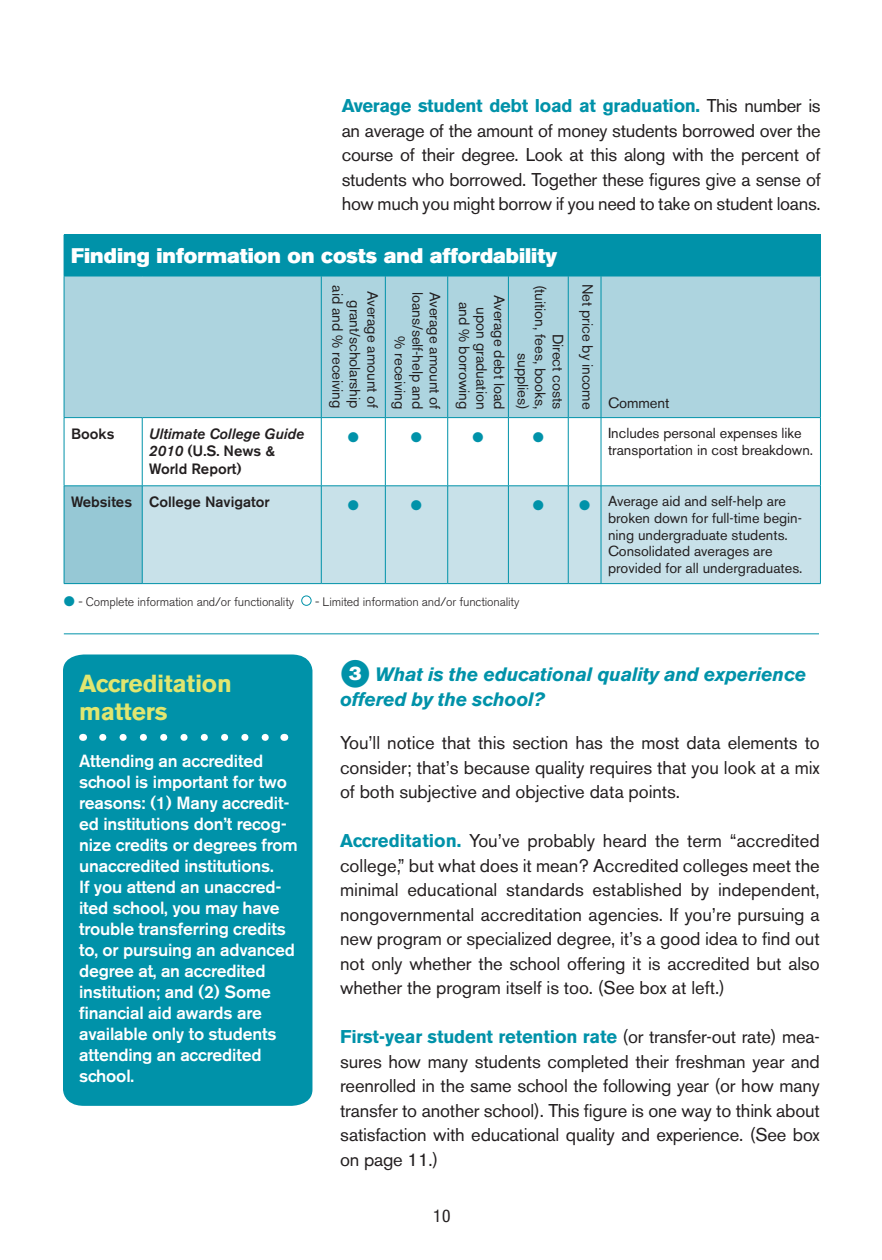
<style>
.page{position:relative;width:882px;height:1260px;background:#fff}
.page>*{position:absolute;margin:0;border:0;box-sizing:border-box;transform-origin:0 0}
.t1{font:700 24.5px/28px "Akzidenz Grotesk BE";letter-spacing:-.01em;color:#e1e670}
.t2{font:21px "Akzidenz Grotesk BE Super";color:#fff}
.t3{font:italic 700 19.25px/24.5px "Akzidenz Grotesk BE";letter-spacing:-.01em;color:#0092a9}
.t4{font:18.38px/24.5px "Akzidenz Grotesk BE";letter-spacing:-.01em;color:#231f20;text-align:justify}
.t5{font:500 17.5px/21px "Akzidenz Grotesk BE";letter-spacing:-.01em;color:#fff}
.t6{font:condensed 17.5px "Helvetica Neue";color:#231f20}
.t7{font:14.88px/17.5px "Akzidenz Grotesk BE";letter-spacing:-.005em;color:#231f20;text-align:right}
.t8{font:italic 500 14.88px/17.5px "Akzidenz Grotesk BE";color:#231f20}
.t9{font:500 14.88px "Akzidenz Grotesk BE";color:#231f20}
.t10{font:14.35px/16.6px "Akzidenz Grotesk BE";color:#231f20}
.t11{font:300 12.25px "Akzidenz Grotesk BE";letter-spacing:-.01em;color:#231f20}
.s1{font-weight:700;color:#0092a9}
.s2{font-style:normal}
.s3{font-family:"Akzidenz Grotesk BE Super";font-weight:400;font-style:normal;color:#fff}
</style>
<div class="page">
<div style="left:63px;top:654px;width:249px;height:452px;background:#0092a9"></div>
<svg style="left:103px;top:734px;width:171px;height:7px"></svg>
<hr style="left:64px;top:633px;width:755px;height:1px;background:#0092a9">
<div style="left:64px;top:235px;width:756px;height:41px;background:#0092a9"></div>
<div style="left:65px;top:277px;width:755px;height:140px;background:#add4df"></div>
<svg style="left:143px;top:418px;width:677px;height:68px"></svg>
<div style="left:64px;top:486px;width:78px;height:98px;background:#96c8d5"></div>
<div style="left:143px;top:487px;width:677px;height:96px;background:#c8e1e9"></div>
<hr style="left:64px;top:234px;width:78px;height:1px;background:#0092a9">
<hr style="left:142px;top:234px;width:179px;height:1px;background:#0092a9">
<hr style="left:321px;top:234px;width:64px;height:1px;background:#0092a9">
<hr style="left:385px;top:234px;width:63px;height:1px;background:#0092a9">
<hr style="left:448px;top:234px;width:60px;height:1px;background:#0092a9">
<hr style="left:508px;top:234px;width:60px;height:1px;background:#0092a9">
<hr style="left:568px;top:234px;width:33px;height:1px;background:#0092a9">
<hr style="left:601px;top:234px;width:220px;height:1px;background:#0092a9">
<hr style="left:820px;top:235px;width:1px;height:41px;background:#0092a9">
<hr style="left:64px;top:276px;width:1px;height:141px;background:#0092a9">
<hr style="left:64px;top:276px;width:78px;height:1px;background:#0092a9">
<hr style="left:142px;top:276px;width:179px;height:1px;background:#0092a9">
<hr style="left:64px;top:417px;width:78px;height:1px;background:#0092a9">
<hr style="left:321px;top:276px;width:64px;height:1px;background:#0092a9">
<hr style="left:385px;top:276px;width:63px;height:1px;background:#0092a9">
<hr style="left:448px;top:276px;width:60px;height:1px;background:#0092a9">
<hr style="left:508px;top:276px;width:60px;height:1px;background:#0092a9">
<hr style="left:568px;top:276px;width:33px;height:1px;background:#0092a9">
<hr style="left:601px;top:276px;width:220px;height:1px;background:#0092a9">
<hr style="left:321px;top:276px;width:1px;height:141px;background:#0092a9">
<hr style="left:385px;top:276px;width:1px;height:141px;background:#0092a9">
<hr style="left:447px;top:276px;width:1px;height:141px;background:#0092a9">
<hr style="left:508px;top:276px;width:1px;height:141px;background:#0092a9">
<hr style="left:568px;top:276px;width:1px;height:141px;background:#0092a9">
<hr style="left:601px;top:276px;width:1px;height:141px;background:#0092a9">
<hr style="left:142px;top:417px;width:179px;height:1px;background:#0092a9">
<hr style="left:321px;top:417px;width:64px;height:1px;background:#0092a9">
<hr style="left:385px;top:417px;width:63px;height:1px;background:#0092a9">
<hr style="left:448px;top:417px;width:60px;height:1px;background:#0092a9">
<hr style="left:508px;top:417px;width:60px;height:1px;background:#0092a9">
<hr style="left:568px;top:417px;width:33px;height:1px;background:#0092a9">
<hr style="left:601px;top:417px;width:220px;height:1px;background:#0092a9">
<hr style="left:820px;top:276px;width:1px;height:141px;background:#0092a9">
<hr style="left:64px;top:486px;width:1px;height:97px;background:#0092a9">
<hr style="left:64px;top:486px;width:78px;height:1px;background:#0092a9">
<hr style="left:142px;top:486px;width:1px;height:97px;background:#0092a9">
<hr style="left:142px;top:486px;width:179px;height:1px;background:#0092a9">
<hr style="left:321px;top:486px;width:1px;height:97px;background:#0092a9">
<hr style="left:321px;top:486px;width:64px;height:1px;background:#0092a9">
<hr style="left:385px;top:486px;width:63px;height:1px;background:#0092a9">
<hr style="left:448px;top:486px;width:60px;height:1px;background:#0092a9">
<hr style="left:508px;top:486px;width:60px;height:1px;background:#0092a9">
<hr style="left:568px;top:486px;width:33px;height:1px;background:#0092a9">
<hr style="left:601px;top:486px;width:220px;height:1px;background:#0092a9">
<hr style="left:385px;top:486px;width:1px;height:97px;background:#0092a9">
<hr style="left:447px;top:486px;width:1px;height:97px;background:#0092a9">
<hr style="left:508px;top:486px;width:1px;height:97px;background:#0092a9">
<hr style="left:568px;top:486px;width:1px;height:97px;background:#0092a9">
<hr style="left:601px;top:486px;width:1px;height:97px;background:#0092a9">
<hr style="left:820px;top:486px;width:1px;height:97px;background:#0092a9">
<hr style="left:64px;top:418px;width:1px;height:68px;background:#0092a9">
<hr style="left:64px;top:583px;width:78px;height:1px;background:#0092a9">
<hr style="left:142px;top:418px;width:1px;height:68px;background:#0092a9">
<hr style="left:142px;top:583px;width:179px;height:1px;background:#0092a9">
<hr style="left:321px;top:418px;width:1px;height:68px;background:#0092a9">
<hr style="left:321px;top:583px;width:64px;height:1px;background:#0092a9">
<hr style="left:385px;top:583px;width:63px;height:1px;background:#0092a9">
<hr style="left:448px;top:583px;width:60px;height:1px;background:#0092a9">
<hr style="left:508px;top:583px;width:60px;height:1px;background:#0092a9">
<hr style="left:568px;top:583px;width:33px;height:1px;background:#0092a9">
<hr style="left:601px;top:583px;width:220px;height:1px;background:#0092a9">
<hr style="left:385px;top:418px;width:1px;height:68px;background:#0092a9">
<hr style="left:447px;top:418px;width:1px;height:68px;background:#0092a9">
<hr style="left:508px;top:418px;width:1px;height:68px;background:#0092a9">
<hr style="left:568px;top:418px;width:1px;height:68px;background:#0092a9">
<hr style="left:601px;top:418px;width:1px;height:68px;background:#0092a9">
<hr style="left:820px;top:418px;width:1px;height:68px;background:#0092a9">
<div style="left:301px;top:596px;width:10px;height:10px;border:1px solid #0092a9;border-radius:50%"></div>
<svg style="left:348px;top:432px;width:10px;height:10px"></svg>
<svg style="left:412px;top:432px;width:10px;height:10px"></svg>
<svg style="left:473px;top:432px;width:10px;height:10px"></svg>
<svg style="left:533px;top:432px;width:10px;height:10px"></svg>
<svg style="left:348px;top:500px;width:10px;height:10px"></svg>
<svg style="left:412px;top:500px;width:10px;height:10px"></svg>
<svg style="left:533px;top:500px;width:10px;height:10px"></svg>
<svg style="left:580px;top:500px;width:10px;height:10px"></svg>
<p class="t4" style="left:342px;top:94px;width:481px"><span class="s1">Average student debt load at graduation.</span> This number is an average of the amount of money students borrowed over the course of their degree. Look at this along with the percent of students who borrowed. Together these figures give a sense of how much you might borrow if you need to take on student loans.</p>
<p class="t2" style="left:71px;top:243px;width:488px">Finding information on costs and affordability</p>
<p class="t7" style="left:381px;top:285px;width:125px;rotate:90deg">Average amount of grant/scholarship aid and % receiving</p>
<p class="t7" style="left:426px;top:292px;width:119px;rotate:90deg">loans/self-help and</p>
<p class="t7" style="left:444px;top:292px;width:119px;rotate:90deg">Average amount of</p>
<p class="t7" style="left:508px;top:295px;width:116px;rotate:90deg">Average debt load upon graduation and % borrowing</p>
<p class="t7" style="left:567px;top:285px;width:126px;rotate:90deg">Direct costs (tuition, fees, books, supplies)</p>
<p class="t7" style="left:596px;top:284px;width:127px;rotate:90deg">Net price by income</p>
<p class="t7" style="left:409px;top:336px;width:75px;rotate:90deg">% receiving</p>
<p class="t7" style="left:608px;top:394px;width:63px">Comment</p>
<p class="t9" style="left:71px;top:425px;width:45px">Books</p>
<p class="t8" style="left:149px;top:425px;width:156px">Ultimate College Guide<br>2010 <span class="s2">(U.S. News &amp;<br>World Report)</span></p>
<p class="t10" style="left:608px;top:425px;width:207px">Includes personal expenses like transportation in cost breakdown.</p>
<p class="t9" style="left:71px;top:493px;width:200px">Websites College Navigator</p>
<p class="t10" style="left:608px;top:493px;width:196px">Average aid and self-help are broken down for full-time begin&shy;ning undergraduate students.<br>Consolidated averages are provided for all undergraduates.</p>
<p class="t11" style="left:79px;top:595px;width:217px">- Complete information and/or functionality</p>
<p class="t11" style="left:315px;top:595px;width:206px">- Limited information and/or functionality</p>
<h1 class="t1" style="left:79px;top:670px;width:154px">Accreditation matters</h1>
<p class="t5" style="left:79px;top:750px;width:220px">Attending an accredited school is important for two reasons: (1) Many accredit&shy;ed institutions don’t recog&shy;nize credits or degrees from unaccredited institutions.<br>If you attend an unaccred&shy;ited school, you may have trouble transferring credits to, or pursuing an advanced degree at, an accredited institution; and (2) Some financial aid awards are available only to students attending an accredited school.</p>
<p class="t3" style="left:340px;top:662px;width:468px;text-indent:9px"><span class="s3">3</span> What is the educational quality and experience offered by the school?</p>
<p class="t4" style="left:340px;top:731px;width:481px">You’ll notice that this section has the most data elements to consider; that’s because quality requires that you look at a mix of both subjective and objective data points.</p>
<p class="t4" style="left:340px;top:829px;width:481px"><span class="s1">Accreditation.</span> You’ve probably heard the term “accredited college,” but what does it mean? Accredited colleges meet the minimal educational standards established by independent, nongovernmental accreditation agencies. If you’re pursuing a new program or specialized degree, it’s a good idea to find out not only whether the school offering it is accredited but also whether the program itself is too. (See box at left.)</p>
<p class="t4" style="left:340px;top:1025px;width:481px"><span class="s1">First-year student retention rate</span> (or transfer-out rate) mea&shy;sures how many students completed their freshman year and reenrolled in the same school the following year (or how many transfer to another school). This figure is one way to think about satisfaction with educational quality and experience. (See box on page 11.)</p>
<p class="t6" style="left:433px;top:1206px;width:19px">10</p>
</div>
